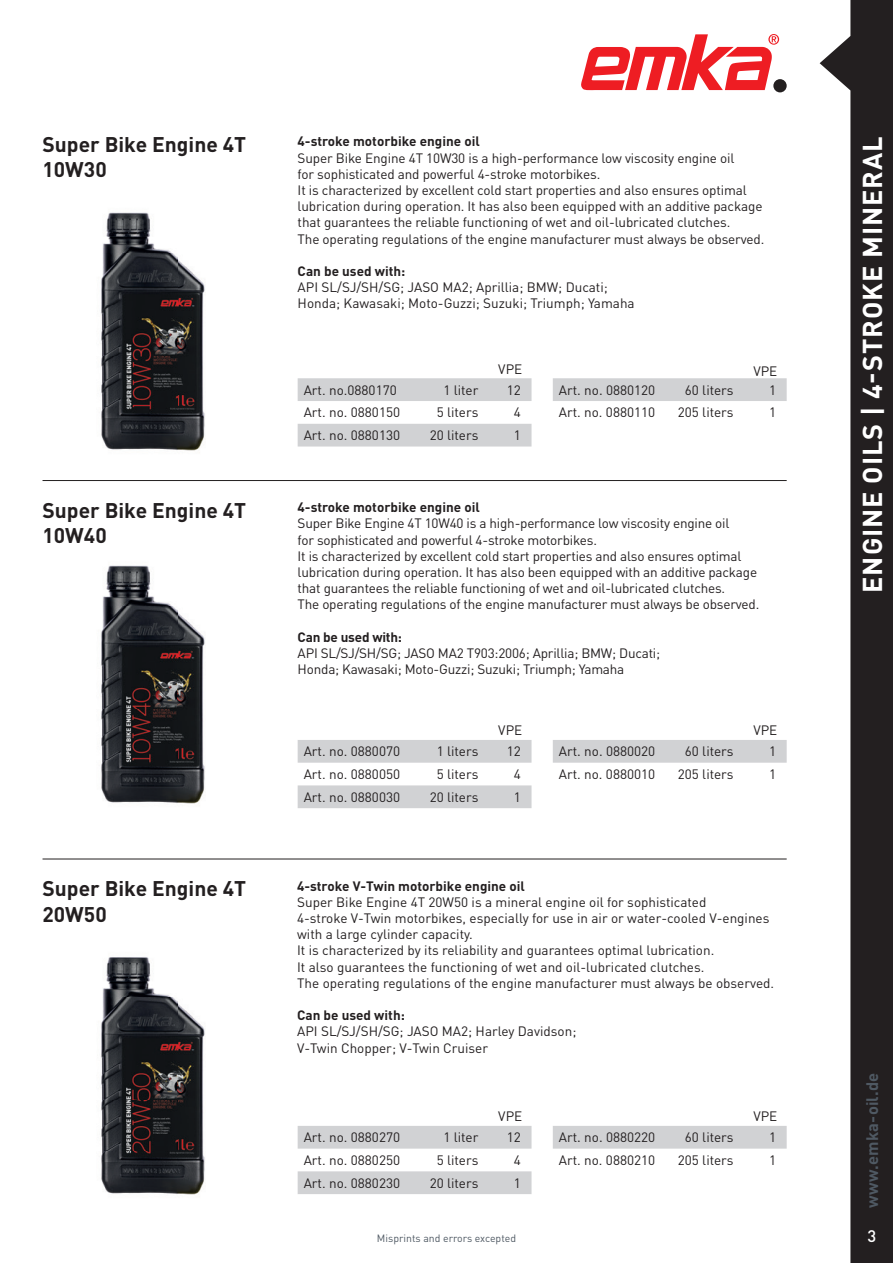
<style>
.page{position:relative;width:893px;height:1263px;background:#fff}
.page>*{position:absolute;margin:0;border:0;box-sizing:border-box;transform-origin:0 0}
.t1{font:700 27px "DIN Pro";letter-spacing:.035em;color:#fff}
.t2{font:700 21px/25.2px "DIN Pro";color:#231f20}
.t3{font:700 16.5px "DIN Pro";letter-spacing:.01em;color:#4f5963}
.t4{font:500 16.5px "DIN Pro";color:#fff}
.t5{font:13.5px/16.2px "DIN Pro";letter-spacing:-.01em;color:#231f20}
.t6{font:700 13.5px "DIN Pro";color:#231f20}
.t7{font:10.5px "DIN Pro";color:#4f5963}
</style>
<div class="page">
<svg style="left:820px;top:0;width:73px;height:1263px;fill:#231f20"></svg>
<svg style="left:581px;top:34px;width:198px;height:57px"></svg>
<div style="left:773px;top:79px;width:14px;height:13px;background:#231f20;border-radius:50%"></div>
<hr style="left:43px;top:480px;width:744px;height:1px;background:#231f20">
<hr style="left:43px;top:859px;width:744px;height:1px;background:#231f20">
<img style="left:101px;top:212px;width:104px;height:239px">
<img style="left:101px;top:565px;width:104px;height:239px">
<svg style="left:298px;top:740px;width:233px;height:68px"></svg>
<div style="left:553px;top:740px;width:234px;height:23px;background:#d1d2d4"></div>
<svg style="left:298px;top:378px;width:233px;height:68px"></svg>
<div style="left:553px;top:378px;width:234px;height:23px;background:#d1d2d4"></div>
<svg style="left:298px;top:1126px;width:233px;height:68px"></svg>
<div style="left:553px;top:1126px;width:234px;height:22px;background:#d1d2d4"></div>
<img style="left:101px;top:957px;width:104px;height:238px">
<h2 class="t2" style="left:43px;top:131px;width:205px">Super Bike Engine 4T<br>10W30</h2>
<p class="t6" style="left:298px;top:133px;width:184px">4-stroke motorbike engine oil</p>
<p class="t5" style="left:298px;top:149px;width:468px">Super Bike Engine 4T 10W30 is a high-performance low viscosity engine oil<br>for sophisticated and powerful 4-stroke motorbikes.<br>It is characterized by excellent cold start properties and also ensures optimal lubrication during operation. It has also been equipped with an additive package that guarantees the reliable functioning of wet and oil-lubricated clutches.<br>The operating regulations of the engine manufacturer must always be observed.</p>
<p class="t6" style="left:298px;top:262px;width:109px">Can be used with:</p>
<p class="t5" style="left:298px;top:279px;width:339px">API SL/SJ/SH/SG; JASO MA2; Aprillia; BMW; Ducati;<br>Honda; Kawasaki; Moto-Guzzi; Suzuki; Triumph; Yamaha</p>
<p class="t5" style="left:498px;top:360px;width:25px">VPE</p>
<p class="t5" style="left:753px;top:363px;width:25px">VPE</p>
<p class="t5" style="left:304px;top:381px;width:95px">Art. no.0880170</p>
<p class="t5" style="left:443px;top:381px;width:37px">1 liter</p>
<p class="t5" style="left:507px;top:381px;width:16px">12</p>
<p class="t5" style="left:304px;top:404px;width:98px">Art. no. 0880150</p>
<p class="t5" style="left:437px;top:404px;width:43px">5 liters</p>
<p class="t5" style="left:514px;top:404px;width:9px">4</p>
<p class="t5" style="left:304px;top:427px;width:98px">Art. no. 0880130</p>
<p class="t5" style="left:430px;top:427px;width:50px">20 liters</p>
<p class="t5" style="left:514px;top:427px;width:9px">1</p>
<p class="t5" style="left:559px;top:381px;width:98px">Art. no. 0880120</p>
<p class="t5" style="left:685px;top:381px;width:50px">60 liters</p>
<p class="t5" style="left:769px;top:381px;width:9px">1</p>
<p class="t5" style="left:559px;top:404px;width:98px">Art. no. 0880110</p>
<p class="t5" style="left:678px;top:404px;width:57px">205 liters</p>
<p class="t5" style="left:769px;top:404px;width:9px">1</p>
<h2 class="t2" style="left:43px;top:497px;width:205px">Super Bike Engine 4T<br>10W40</h2>
<p class="t6" style="left:298px;top:498px;width:184px">4-stroke motorbike engine oil</p>
<p class="t5" style="left:298px;top:515px;width:463px">Super Bike Engine 4T 10W40 is a high-performance low viscosity engine oil<br>for sophisticated and powerful 4-stroke motorbikes.<br>It is characterized by excellent cold start properties and also ensures optimal lubrication during operation. It has also been equipped with an additive package that guarantees the reliable functioning of wet and oil-lubricated clutches.<br>The operating regulations of the engine manufacturer must always be observed.</p>
<p class="t6" style="left:298px;top:628px;width:106px">Can be used with:</p>
<p class="t5" style="left:298px;top:645px;width:364px">API SL/SJ/SH/SG; JASO MA2 T903:2006; Aprillia; BMW; Ducati;<br>Honda; Kawasaki; Moto-Guzzi; Suzuki; Triumph; Yamaha</p>
<p class="t5" style="left:498px;top:722px;width:25px">VPE</p>
<p class="t5" style="left:753px;top:722px;width:25px">VPE</p>
<p class="t5" style="left:304px;top:743px;width:98px">Art. no. 0880070</p>
<p class="t5" style="left:437px;top:743px;width:43px">1 liters</p>
<p class="t5" style="left:507px;top:743px;width:16px">12</p>
<p class="t5" style="left:304px;top:766px;width:98px">Art. no. 0880050</p>
<p class="t5" style="left:437px;top:766px;width:43px">5 liters</p>
<p class="t5" style="left:514px;top:766px;width:9px">4</p>
<p class="t5" style="left:304px;top:788px;width:98px">Art. no. 0880030</p>
<p class="t5" style="left:430px;top:788px;width:50px">20 liters</p>
<p class="t5" style="left:514px;top:788px;width:9px">1</p>
<p class="t5" style="left:559px;top:743px;width:98px">Art. no. 0880020</p>
<p class="t5" style="left:685px;top:743px;width:50px">60 liters</p>
<p class="t5" style="left:769px;top:743px;width:9px">1</p>
<p class="t5" style="left:559px;top:766px;width:98px">Art. no. 0880010</p>
<p class="t5" style="left:678px;top:766px;width:57px">205 liters</p>
<p class="t5" style="left:769px;top:766px;width:9px">1</p>
<h2 class="t2" style="left:43px;top:875px;width:205px">Super Bike Engine 4T<br>20W50</h2>
<p class="t6" style="left:297px;top:877px;width:229px">4-stroke V-Twin motorbike engine oil</p>
<p class="t5" style="left:297px;top:893px;width:479px">Super Bike Engine 4T 20W50 is a mineral engine oil for sophisticated<br>4-stroke V-Twin motorbikes, especially for use in air or water-cooled V-engines with a large cylinder capacity.<br>It is characterized by its reliability and guarantees optimal lubrication.<br>It also guarantees the functioning of wet and oil-lubricated clutches.<br>The operating regulations of the engine manufacturer must always be observed.</p>
<p class="t6" style="left:297px;top:1006px;width:109px">Can be used with:</p>
<p class="t5" style="left:297px;top:1023px;width:281px">API SL/SJ/SH/SG; JASO MA2; Harley Davidson;<br>V-Twin Chopper; V-Twin Cruiser</p>
<p class="t5" style="left:498px;top:1108px;width:25px">VPE</p>
<p class="t5" style="left:753px;top:1108px;width:25px">VPE</p>
<p class="t5" style="left:304px;top:1129px;width:98px">Art. no. 0880270</p>
<p class="t5" style="left:443px;top:1129px;width:37px">1 liter</p>
<p class="t5" style="left:507px;top:1129px;width:16px">12</p>
<p class="t5" style="left:304px;top:1152px;width:98px">Art. no. 0880250</p>
<p class="t5" style="left:437px;top:1152px;width:43px">5 liters</p>
<p class="t5" style="left:514px;top:1152px;width:9px">4</p>
<p class="t5" style="left:304px;top:1174px;width:98px">Art. no. 0880230</p>
<p class="t5" style="left:430px;top:1174px;width:50px">20 liters</p>
<p class="t5" style="left:514px;top:1174px;width:9px">1</p>
<p class="t5" style="left:559px;top:1129px;width:98px">Art. no. 0880220</p>
<p class="t5" style="left:685px;top:1129px;width:50px">60 liters</p>
<p class="t5" style="left:769px;top:1129px;width:9px">1</p>
<p class="t5" style="left:559px;top:1152px;width:98px">Art. no. 0880210</p>
<p class="t5" style="left:678px;top:1152px;width:57px">205 liters</p>
<p class="t5" style="left:769px;top:1152px;width:9px">1</p>
<h1 class="t1" style="left:854px;top:593px;width:458px;rotate:-90deg">ENGINE OILS | 4-STROKE MINERAL</h1>
<p class="t3" style="left:861px;top:1208px;width:137px;rotate:-90deg">www.emka-oil.de</p>
<p class="t7" style="left:377px;top:1231px;width:141px">Misprints and errors excepted</p>
<p class="t4" style="left:867px;top:1225px;width:10px">3</p>
</div>
